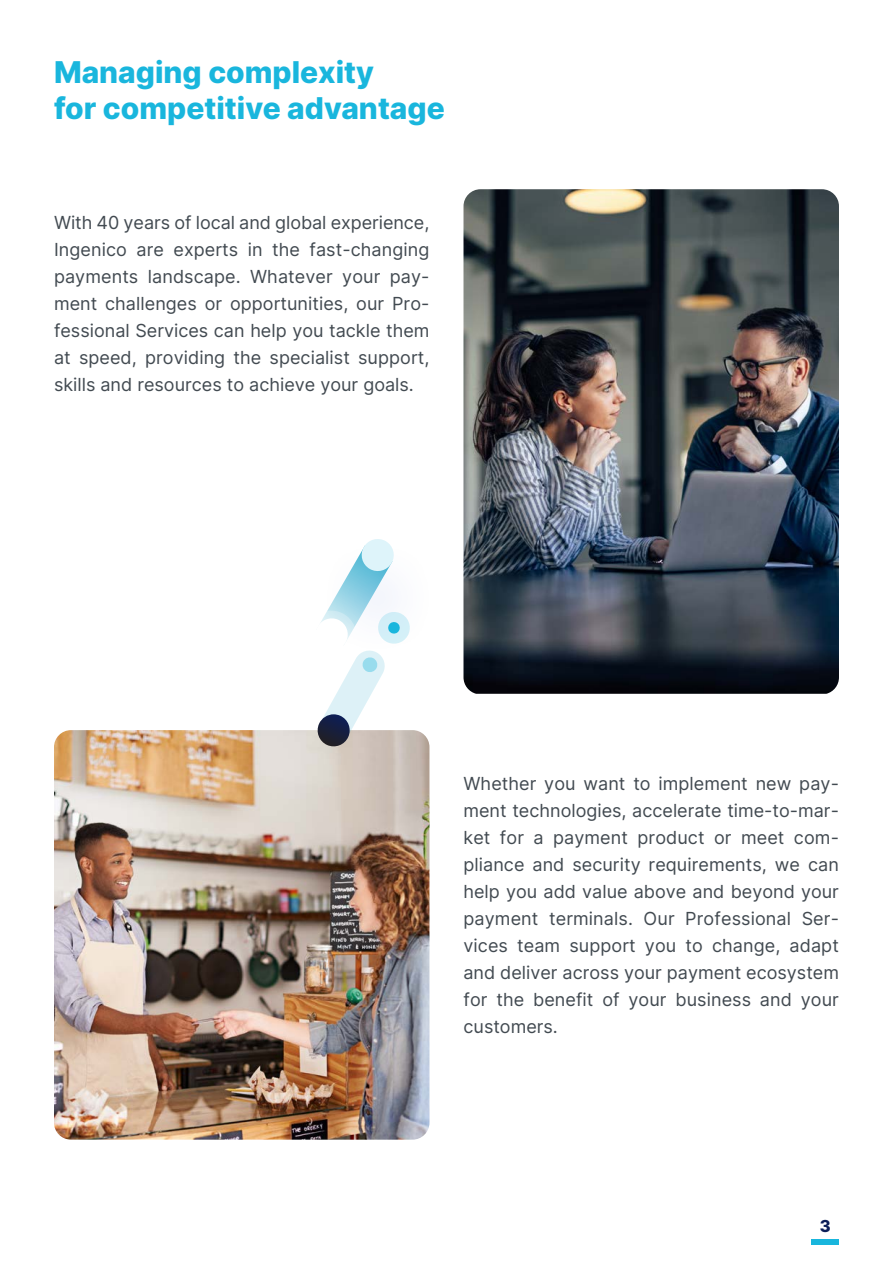
<style>
.page{position:relative;width:893px;height:1263px;background:#fff}
.page>*{position:absolute;margin:0;border:0;box-sizing:border-box;transform-origin:0 0}
.t1{font:800 30px "Inter";color:#19b6dd}
.t2{font:18px/27px "Inter";color:#424a51;text-align:justify}
.t3{font:800 16.5px "Inter";color:#0c1e58}
</style>
<div class="page">
<div style="left:811px;top:1238px;width:28px;height:6px;background:#19b6dd"></div>
<img style="left:463px;top:189px;width:376px;height:505px">
<img style="left:54px;top:730px;width:375px;height:410px">
<svg style="left:303px;top:539px;width:109px;height:209px"></svg>
<p class="t1" style="left:54px;top:50px;width:322px">Managing complexity</p>
<p class="t1" style="left:54px;top:86px;width:392px">for competitive advantage</p>
<p class="t2" style="left:54px;top:209px;width:377px">With 40 years of local and global experience, Ingenico are experts in the fast-changing payments landscape. Whatever your pay&shy;ment challenges or opportunities, our Pro&shy;fessional Services can help you tackle them at speed, providing the specialist support, skills and resources to achieve your goals.</p>
<p class="t2" style="left:463px;top:770px;width:377px">Whether you want to implement new pay&shy;ment technologies, accelerate time-to-mar&shy;ket for a payment product or meet com&shy;pliance and security requirements, we can help you add value above and beyond your payment terminals. Our Professional Ser&shy;vices team support you to change, adapt and deliver across your payment ecosystem for the benefit of your business and your customers.</p>
<p class="t3" style="left:820px;top:1214px;width:13px">3</p>
</div>
